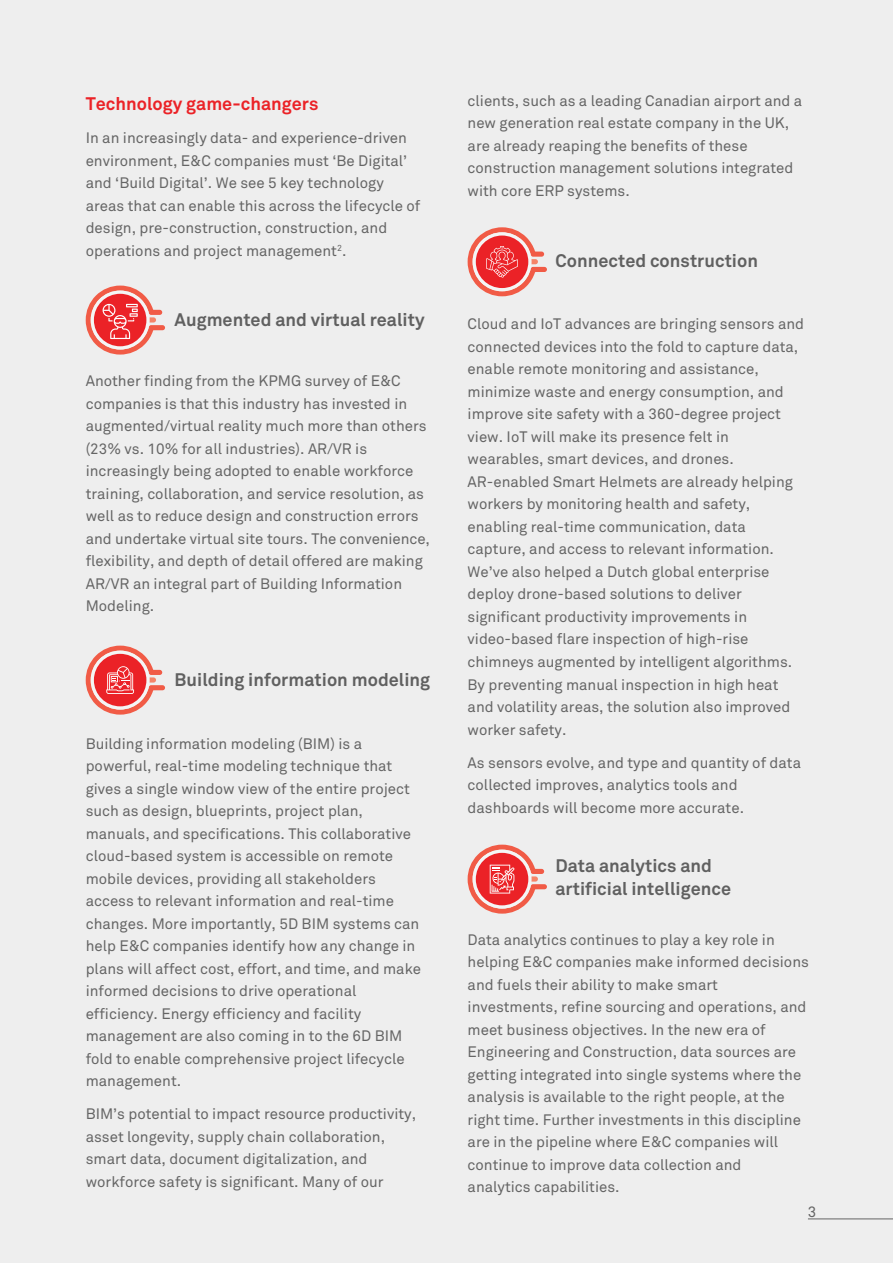
<style>
.page{position:relative;width:893px;height:1263px;background:#eee}
.page>*{position:absolute;margin:0;border:0;box-sizing:border-box;transform-origin:0 0}
.t1{font:700 18px/22.5px "Wipro Akkurat";color:#606060}
.t2{font:700 18px "Wipro Akkurat";color:#eb2227}
.t3{font:15px/22.5px "Wipro Akkurat";color:#656565}
</style>
<div class="page">
<hr style="left:808px;top:1218px;width:85px;height:1px;background:#656565">
<svg style="left:86px;top:286px;width:79px;height:69px"></svg>
<svg style="left:468px;top:227px;width:79px;height:69px"></svg>
<svg style="left:86px;top:646px;width:79px;height:69px"></svg>
<svg style="left:468px;top:845px;width:79px;height:69px"></svg>
<p class="t2" style="left:86px;top:93px;width:234px">Technology game-changers</p>
<p class="t3" style="left:86px;top:127px;width:336px">In an increasingly data- and experience-driven environment, E&amp;C companies must ‘Be Digital’ and ‘Build Digital’. We see 5 key technology areas that can enable this across the lifecycle of design, pre-construction, construction, and operations and project management<sup>2</sup>.</p>
<p class="t1" style="left:175px;top:308px;width:252px">Augmented and virtual reality</p>
<p class="t3" style="left:86px;top:370px;width:346px">Another finding from the KPMG survey of E&amp;C companies is that this industry has invested in augmented/virtual reality much more than others (23% vs. 10% for all industries). AR/VR is increasingly being adopted to enable workforce training, collaboration, and service resolution, as well as to reduce design and construction errors and undertake virtual site tours. The convenience, flexibility, and depth of detail offered are making AR/VR an integral part of Building Information Modeling.</p>
<p class="t1" style="left:175px;top:668px;width:257px">Building information modeling</p>
<p class="t3" style="left:86px;top:732px;width:337px">Building information modeling (BIM) is a powerful, real-time modeling technique that gives a single window view of the entire project such as design, blueprints, project plan, manuals, and specifications. This collaborative cloud-based system is accessible on remote mobile devices, providing all stakeholders access to relevant information and real-time changes. More importantly, 5D BIM systems can help E&amp;C companies identify how any change in plans will affect cost, effort, and time, and make informed decisions to drive operational efficiency. Energy efficiency and facility management are also coming in to the 6D BIM fold to enable comprehensive project lifecycle management.</p>
<p class="t3" style="left:86px;top:1103px;width:332px">BIM’s potential to impact resource productivity, asset longevity, supply chain collaboration, smart data, document digitalization, and workforce safety is significant. Many of our</p>
<p class="t3" style="left:468px;top:89px;width:336px">clients, such as a leading Canadian airport and a new generation real estate company in the UK, are already reaping the benefits of these construction management solutions integrated with core ERP systems.</p>
<p class="t1" style="left:555px;top:250px;width:204px">Connected construction</p>
<p class="t3" style="left:468px;top:313px;width:338px">Cloud and IoT advances are bringing sensors and connected devices into the fold to capture data, enable remote monitoring and assistance, minimize waste and energy consumption, and improve site safety with a 360-degree project view. IoT will make its presence felt in wearables, smart devices, and drones.<br>AR-enabled Smart Helmets are already helping workers by monitoring health and safety, enabling real-time communication, data capture, and access to relevant information.<br>We’ve also helped a Dutch global enterprise deploy drone-based solutions to deliver significant productivity improvements in video-based flare inspection of high-rise chimneys augmented by intelligent algorithms.<br>By preventing manual inspection in high heat and volatility areas, the solution also improved worker safety.</p>
<p class="t3" style="left:468px;top:751px;width:335px">As sensors evolve, and type and quantity of data collected improves, analytics tools and dashboards will become more accurate.</p>
<p class="t1" style="left:555px;top:854px;width:177px">Data analytics and artificial intelligence</p>
<p class="t3" style="left:468px;top:928px;width:343px">Data analytics continues to play a key role in helping E&amp;C companies make informed decisions and fuels their ability to make smart investments, refine sourcing and operations, and meet business objectives. In the new era of Engineering and Construction, data sources are getting integrated into single systems where the analysis is available to the right people, at the right time. Further investments in this discipline are in the pipeline where E&amp;C companies will continue to improve data collection and<br>analytics capabilities.</p>
<p class="t3" style="left:808px;top:1201px;width:10px">3</p>
</div>
